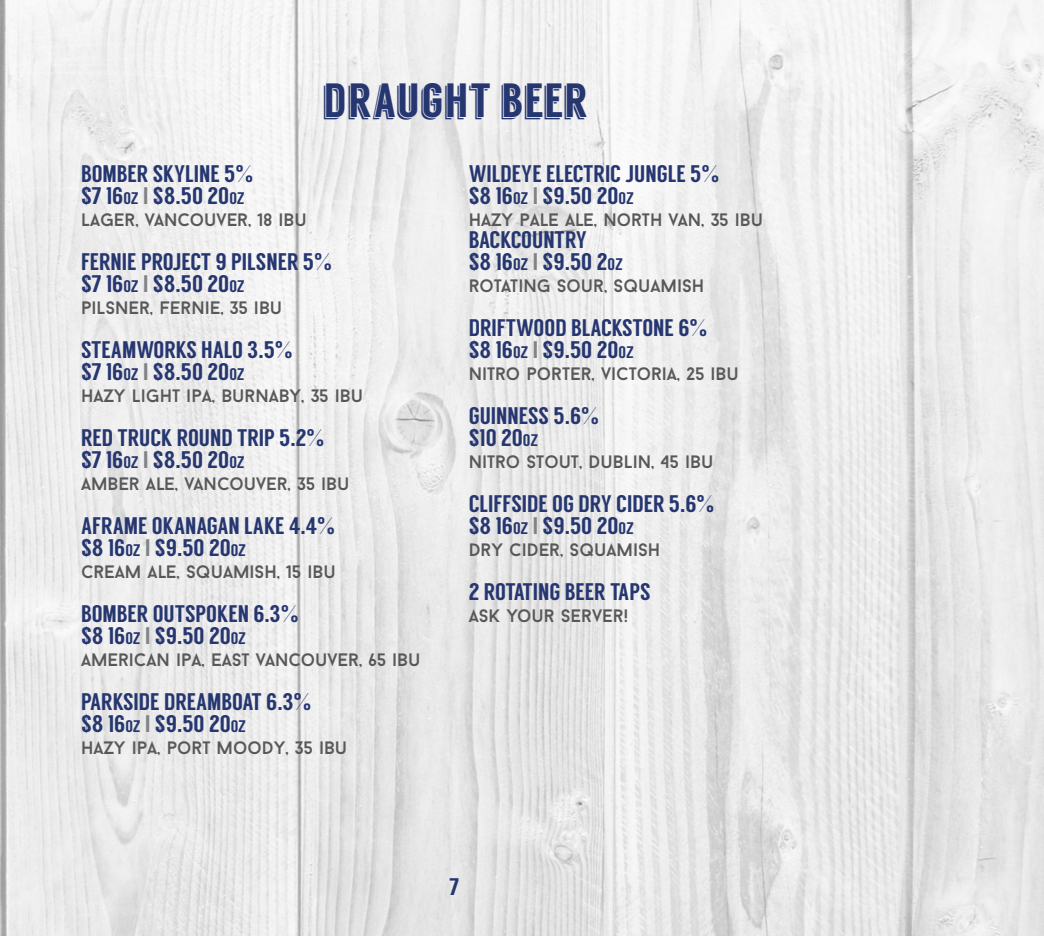
<style>
.page{position:relative;width:1044px;height:936px;background:#fff}
.page>*{position:absolute;margin:0;border:0;box-sizing:border-box;transform-origin:0 0}
.t1{font:48px "Langdon";letter-spacing:.01em;color:#263670}
.Heading{font:24px "Langdon";color:#263670}
.Body{font:18px "Baron Neue";color:#57585a}
.s1{font-size:16.8px}
.s2{color:#808285}
</style>
<div class="page">
<img style="left:0;top:0;width:1044px;height:936px">
<p class="t1" style="left:322px;top:72px;width:266px">DRAUGHT BEER</p>
<p class="Heading" style="left:81px;top:160px;width:174px">BOMBER SKYLINE 5%</p>
<p class="Heading" style="left:81px;top:182px;width:165px">$7 16<span class="s1">OZ</span> <span class="s2">I</span> $8.50 20<span class="s1">OZ</span></p>
<p class="Body" style="left:81px;top:209px;width:227px">LAGER, VANCOUVER, 18 IBU</p>
<p class="Heading" style="left:81px;top:248px;width:252px">FERNIE PROJECT 9 PILSNER 5%</p>
<p class="Heading" style="left:81px;top:270px;width:165px">$7 16<span class="s1">OZ</span> <span class="s2">I</span> $8.50 20<span class="s1">OZ</span></p>
<p class="Body" style="left:81px;top:297px;width:203px">PILSNER, FERNIE, 35 IBU</p>
<p class="Heading" style="left:81px;top:336px;width:213px">STEAMWORKS HALO 3.5%</p>
<p class="Heading" style="left:81px;top:358px;width:165px">$7 16<span class="s1">OZ</span> <span class="s2">I</span> $8.50 20<span class="s1">OZ</span></p>
<p class="Body" style="left:81px;top:385px;width:284px">HAZY LIGHT IPA, BURNABY, 35 IBU</p>
<p class="Heading" style="left:81px;top:424px;width:245px">RED TRUCK ROUND TRIP 5.2%</p>
<p class="Heading" style="left:81px;top:446px;width:165px">$7 16<span class="s1">OZ</span> <span class="s2">I</span> $8.50 20<span class="s1">OZ</span></p>
<p class="Body" style="left:81px;top:473px;width:270px">AMBER ALE, VANCOUVER, 35 IBU</p>
<p class="Heading" style="left:81px;top:512px;width:256px">AFRAME OKANAGAN LAKE 4.4%</p>
<p class="Heading" style="left:81px;top:534px;width:167px">$8 16<span class="s1">OZ</span> <span class="s2">I</span> $9.50 20<span class="s1">OZ</span></p>
<p class="Body" style="left:81px;top:561px;width:256px">CREAM ALE, SQUAMISH, 15 IBU</p>
<p class="Heading" style="left:81px;top:600px;width:219px">BOMBER OUTSPOKEN 6.3%</p>
<p class="Heading" style="left:81px;top:622px;width:167px">$8 16<span class="s1">OZ</span> <span class="s2">I</span> $9.50 20<span class="s1">OZ</span></p>
<p class="Body" style="left:81px;top:649px;width:341px">AMERICAN IPA, EAST VANCOUVER, 65 IBU</p>
<p class="Heading" style="left:81px;top:688px;width:232px">PARKSIDE DREAMBOAT 6.3%</p>
<p class="Heading" style="left:81px;top:710px;width:167px">$8 16<span class="s1">OZ</span> <span class="s2">I</span> $9.50 20<span class="s1">OZ</span></p>
<p class="Body" style="left:81px;top:737px;width:268px">HAZY IPA, PORT MOODY, 35 IBU</p>
<p class="Heading" style="left:469px;top:160px;width:252px">WILDEYE ELECTRIC JUNGLE 5%</p>
<p class="Heading" style="left:469px;top:182px;width:167px">$8 16<span class="s1">OZ</span> <span class="s2">I</span> $9.50 20<span class="s1">OZ</span></p>
<p class="Body" style="left:469px;top:209px;width:296px">HAZY PALE ALE, NORTH VAN, 35 IBU</p>
<p class="Heading" style="left:469px;top:226px;width:120px">BACKCOUNTRY</p>
<p class="Heading" style="left:469px;top:248px;width:156px">$8 16<span class="s1">OZ</span> <span class="s2">I</span> $9.50 2<span class="s1">OZ</span></p>
<p class="Body" style="left:469px;top:275px;width:237px">ROTATING SOUR, SQUAMISH</p>
<p class="Heading" style="left:469px;top:314px;width:240px">DRIFTWOOD BLACKSTONE 6%</p>
<p class="Heading" style="left:469px;top:336px;width:167px">$8 16<span class="s1">OZ</span> <span class="s2">I</span> $9.50 20<span class="s1">OZ</span></p>
<p class="Body" style="left:469px;top:363px;width:272px">NITRO PORTER, VICTORIA, 25 IBU</p>
<p class="Heading" style="left:469px;top:402px;width:132px">GUINNESS 5.6%</p>
<p class="Heading" style="left:469px;top:424px;width:71px">$10 20<span class="s1">OZ</span></p>
<p class="Body" style="left:469px;top:451px;width:246px">NITRO STOUT, DUBLIN, 45 IBU</p>
<p class="Heading" style="left:469px;top:490px;width:247px">CLIFFSIDE OG DRY CIDER 5.6%</p>
<p class="Heading" style="left:469px;top:512px;width:167px">$8 16<span class="s1">OZ</span> <span class="s2">I</span> $9.50 20<span class="s1">OZ</span></p>
<p class="Body" style="left:469px;top:539px;width:193px">DRY CIDER, SQUAMISH</p>
<p class="Heading" style="left:469px;top:578px;width:183px">2 ROTATING BEER TAPS</p>
<p class="Body" style="left:469px;top:605px;width:161px">ASK YOUR SERVER!</p>
<p class="Heading" style="left:450px;top:873px;width:11px">7</p>
</div>
